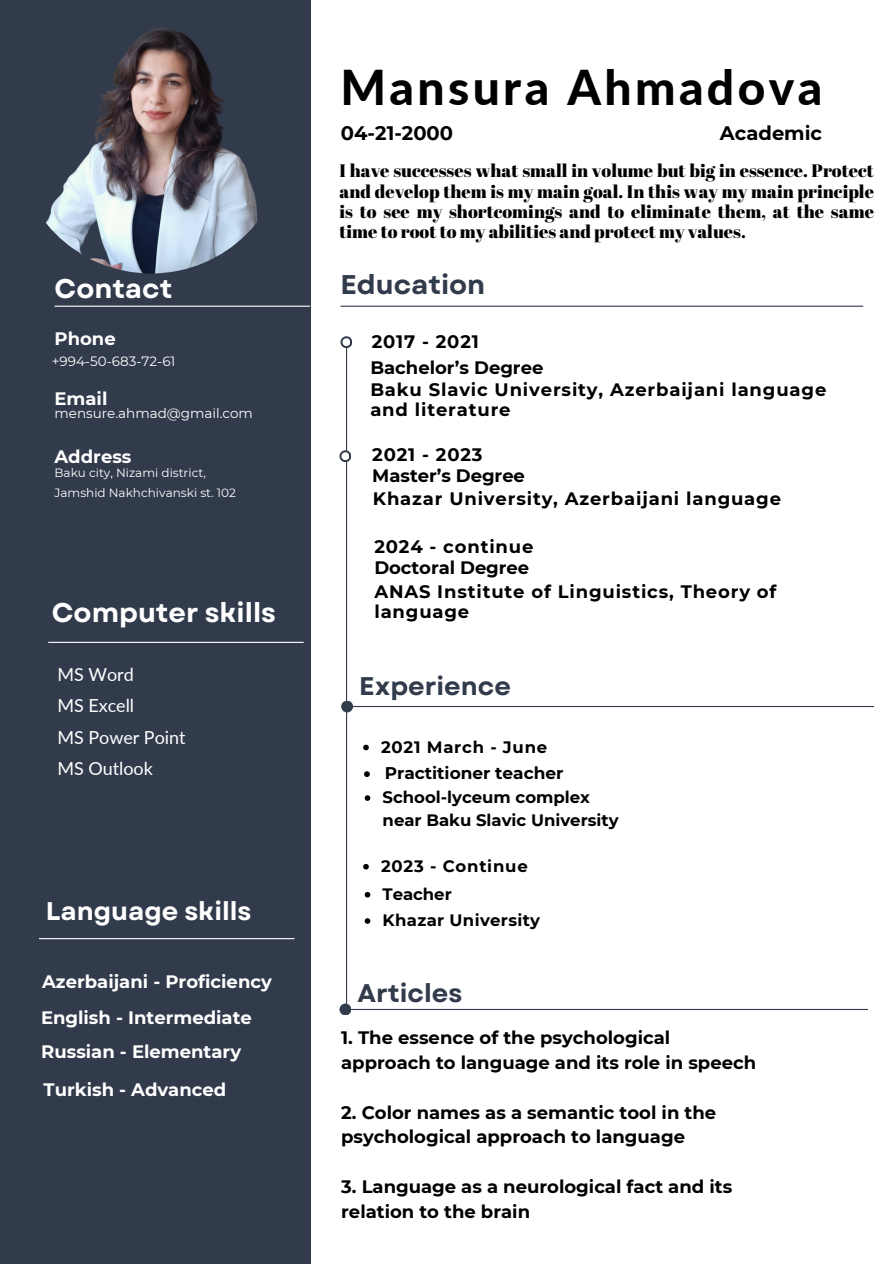
<style>
.page{position:relative;width:894px;height:1264px;background:#fff}
.page>*{position:absolute;margin:0;border:0;box-sizing:border-box;transform-origin:0 0}
.t1{font:800 48px "Lato";letter-spacing:.07em;color:#000}
.t2{font:700 27px "Garet";color:#fff}
.t3{font:700 27px "Garet";color:#323b4c}
.t4{font:700 25.5px "Garet";color:#323b4c}
.t5{font:700 25.5px "Garet";color:#fff}
.t6{font:700 19.5px "Montserrat";color:#000}
.t7{font:700 18px/24.8px "Montserrat";color:#000}
.t8{font:18px/20.2px "Abril Fatface";color:#000;text-align:justify}
.t9{font:700 18px/20.2px "Montserrat";letter-spacing:.045em;color:#000}
.t10{font:700 18px "Montserrat";color:#fff}
.t11{font:18px/31.5px "Lato";letter-spacing:-.005em;color:#fff}
.t12{font:700 16.95px "Montserrat";color:#000}
.t13{font:700 16.5px/22.5px "Montserrat";color:#000}
.t14{font:700 16.5px "Montserrat";letter-spacing:.045em;color:#000}
.t15{font:700 16.5px "Montserrat";letter-spacing:.02em;color:#000}
.t16{font:13.5px "Montserrat";color:#fff}
.t17{font:12px/20px "Montserrat";color:#fff}
</style>
<div class="page">
<div style="left:0;top:0;width:310px;height:1263px;background:#323b4c"></div>
<hr style="left:54px;top:305px;width:256px;height:2px;background:#fff">
<hr style="left:48px;top:641px;width:255px;height:2px;background:#fff">
<hr style="left:340px;top:305px;width:522px;height:2px;background:#323b4c">
<hr style="left:346px;top:342px;width:1px;height:666px;background:#323b4c">
<svg style="left:340px;top:336px;width:12px;height:12px"></svg>
<div style="left:342px;top:338px;width:8px;height:8px;background:#fff;border-radius:50%"></div>
<svg style="left:339px;top:450px;width:12px;height:12px"></svg>
<div style="left:341px;top:452px;width:8px;height:8px;background:#fff;border-radius:50%"></div>
<div style="left:341px;top:700px;width:12px;height:12px;background:#323b4c;border-radius:50%"></div>
<img style="left:16px;top:4px;width:270px;height:269px;border-radius:50%">
<hr style="left:39px;top:938px;width:255px;height:1px;background:#fff">
<hr style="left:351px;top:706px;width:522px;height:1px;background:#323b4c">
<svg style="left:364px;top:918px;width:6px;height:5px"></svg>
<svg style="left:364px;top:891px;width:6px;height:6px"></svg>
<svg style="left:363px;top:744px;width:6px;height:6px"></svg>
<svg style="left:363px;top:863px;width:6px;height:6px"></svg>
<svg style="left:364px;top:771px;width:6px;height:6px"></svg>
<svg style="left:364px;top:795px;width:6px;height:6px"></svg>
<hr style="left:345px;top:1008px;width:522px;height:2px;background:#323b4c">
<div style="left:339px;top:1003px;width:12px;height:12px;background:#323b4c;border-radius:50%"></div>
<h2 class="t2" style="left:54px;top:269px;width:119px">Contact</h2>
<h3 class="t10" style="left:54px;top:328px;width:63px">Phone</h3>
<p class="t16" style="left:52px;top:353px;width:125px">+994-50-683-72-61</p>
<h3 class="t10" style="left:54px;top:388px;width:54px">Email</h3>
<h6 class="t16" style="left:54px;top:405px;width:200px">mensure.ahmad@gmai l.com</h6>
<h3 class="t10" style="left:54px;top:446px;width:78px">Address</h3>
<h6 class="t17" style="left:54px;top:462px;width:183px">Baku city, Nizami district,<br>Jamshid Nakhchivanski st. 102</h6>
<h2 class="t2" style="left:52px;top:593px;width:226px">Computer skills</h2>
<h3 class="t11" style="left:58px;top:657px;width:129px">MS Word<br>MS Excell<br>MS Power Point<br>MS Outlook</h3>
<p class="t5" style="left:46px;top:893px;width:207px">Language skills</p>
<p class="t10" style="left:42px;top:970px;width:231px">Azerbaijani - Proficiency</p>
<h3 class="t10" style="left:41px;top:1006px;width:212px">English - Intermediate</h3>
<h4 class="t10" style="left:41px;top:1040px;width:201px">Russian - Elementary</h4>
<h3 class="t10" style="left:43px;top:1078px;width:184px">Turkish - Advanced</h3>
<p class="t1" style="left:340px;top:58px;width:483px">Mansura Ahmadova</p>
<h3 class="t6" style="left:341px;top:121px;width:114px">04-21-2000</h3>
<h3 class="t6" style="left:719px;top:121px;width:104px">Academic</h3>
<p class="t8" style="left:339px;top:160px;width:536px">I have successes what small in volume but big in essence. Protect and develop them is my main goal. In this way my main principle is to see my shortcomings and to eliminate them, at the same time to root to my abilities and protect my values.</p>
<h2 class="t3" style="left:340px;top:265px;width:146px">Education</h2>
<h2 class="t9" style="left:371px;top:332px;width:109px">2017 - 2021</h2>
<h3 class="t7" style="left:370px;top:355px;width:174px">Bachelor’s Degree</h3>
<h3 class="t9" style="left:370px;top:379px;width:457px">Baku Slavic University, Azerbaijani language and literature</h3>
<p class="t9" style="left:372px;top:444px;width:112px">2021 - 2023</p>
<h3 class="t7" style="left:372px;top:463px;width:154px">Master’s Degree</h3>
<h3 class="t9" style="left:373px;top:489px;width:409px">Khazar University, Azerbaijani language</h3>
<p class="t9" style="left:374px;top:536px;width:160px">2024 - continue</p>
<p class="t7" style="left:374px;top:555px;width:156px">Doctoral Degree</p>
<p class="t9" style="left:374px;top:581px;width:403px">ANAS Institute of Linguistics, Theory of language</p>
<h3 class="t4" style="left:359px;top:667px;width:153px">Experience</h3>
<h3 class="t14" style="left:381px;top:736px;width:168px">2021 March - June</h3>
<h3 class="t12" style="left:384px;top:763px;width:180px">Practitioner teacher</h3>
<h3 class="t13" style="left:382px;top:786px;width:237px">School-lyceum complex near Baku Slavic University</h3>
<h3 class="t14" style="left:381px;top:855px;width:148px">2023 - Continue</h3>
<h4 class="t13" style="left:382px;top:882px;width:71px">Teacher</h4>
<p class="t15" style="left:382px;top:910px;width:159px">Khazar University</p>
<h1 class="t4" style="left:357px;top:975px;width:106px">Articles</h1>
<h3 class="t7" style="left:341px;top:1025px;width:416px">1. The essence of the psychological approach to language and its role in speech</h3>
<h2 class="t7" style="left:341px;top:1099px;width:376px">2. Color names as a semantic tool in the psychological approach to language</h2>
<p class="t7" style="left:341px;top:1173px;width:392px">3. Language as a neurological fact and its relation to the brain</p>
</div>
